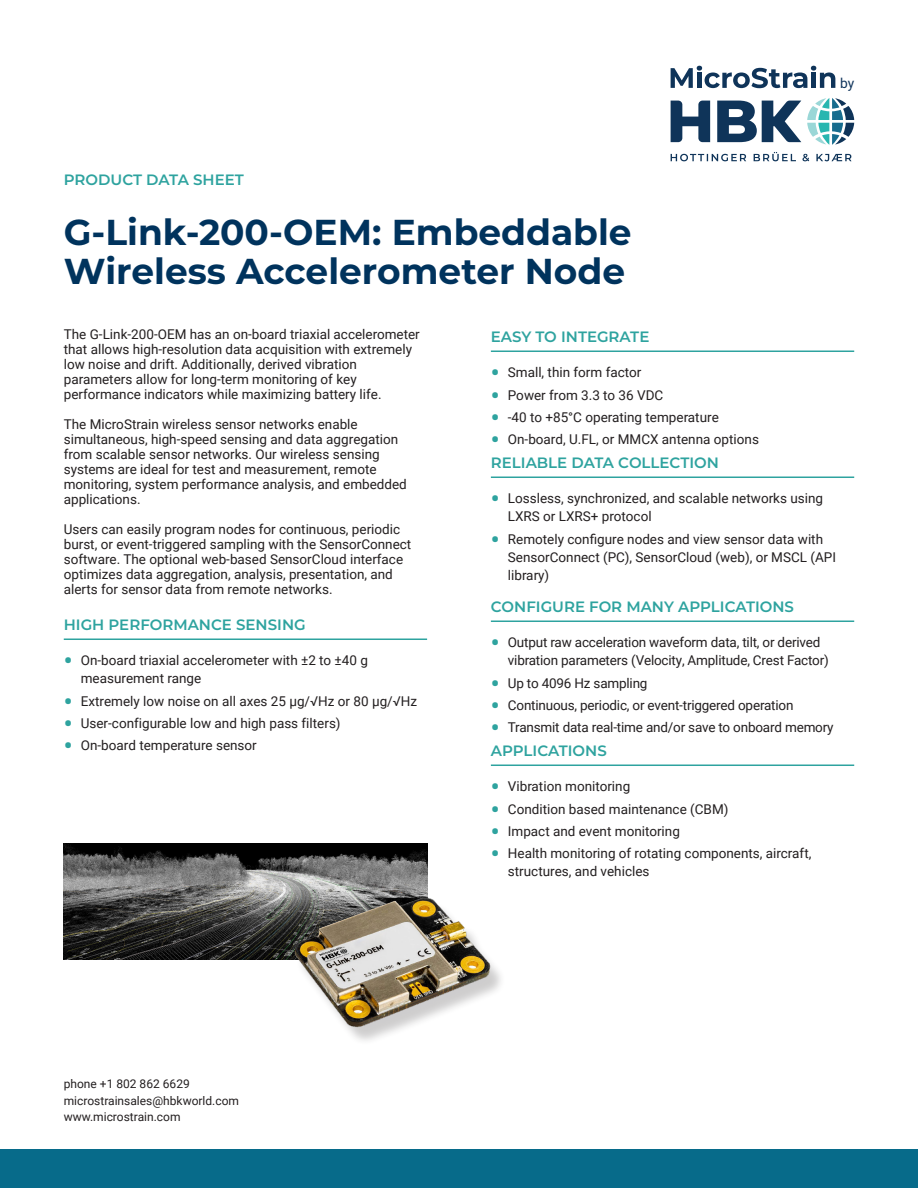
<style>
.page{position:relative;width:918px;height:1188px;background:#fff}
.page>*{position:absolute;margin:0;border:0;box-sizing:border-box;transform-origin:0 0}
.Headline___small_HBK_Dark_Blue___Montser{font:700 36px/39px "Montserrat";color:#00335d}
.Underlined_headline{font:600 15px "Montserrat";color:#2ea39f}
.Headline___small_HBK_Dark_Blue___Montser-2{font:600 15px "Montserrat";color:#2ea39f}
.t1{font:13.8px "Roboto";color:#11355c}
.Body_Copy{font:13.5px/15px "Roboto";color:#231f20}
.Adresses___white___Roboto_regular_8_11{font:12px "Roboto";color:#231f20}
.s1{font-weight:700;font-size:24.3px;color:#2ea39f}
</style>
<div class="page">
<div style="left:0;top:1150px;width:918px;height:38px;background:#076b8a"></div>
<svg style="left:671px;top:98px;width:183px;height:63px"></svg>
<svg style="left:671px;top:66px;width:164px;height:22px"></svg>
<hr style="left:64px;top:639px;width:363px;height:1px;background:#2ea39f">
<hr style="left:491px;top:351px;width:363px;height:1px;background:#2ea39f">
<hr style="left:491px;top:477px;width:363px;height:1px;background:#2ea39f">
<hr style="left:491px;top:621px;width:363px;height:1px;background:#2ea39f">
<hr style="left:491px;top:765px;width:363px;height:1px;background:#2ea39f">
<img style="left:64px;top:843px;width:363px;height:117px">
<div style="left:296px;top:902px;width:210px;height:144px;background:#231f20;opacity:.22"></div>
<img style="left:293px;top:862px;width:198px;height:184px">
<p class="Headline___small_HBK_Dark_Blue___Montser-2" style="left:64px;top:169px;width:182px">PRODUCT DATA SHEET</p>
<p class="Headline___small_HBK_Dark_Blue___Montser" style="left:64px;top:211px;width:569px">G-Link-200-OEM: Embeddable<br>Wireless Accelerometer Node</p>
<p class="t1" style="left:840px;top:78px;width:16px">by</p>
<p class="Body_Copy" style="left:64px;top:326px;width:358px">The G-Link-200-OEM has an on-board triaxial accelerometer</p>
<p class="Body_Copy" style="left:64px;top:341px;width:350px">that allows high-resolution data acquisition with extremely</p>
<p class="Body_Copy" style="left:64px;top:356px;width:319px">low noise and drift. Additionally, derived vibration parameters allow for long-term monitoring of key performance indicators while maximizing battery life.</p>
<p class="Body_Copy" style="left:64px;top:416px;width:295px">The MicroStrain wireless sensor networks enable</p>
<p class="Body_Copy" style="left:64px;top:431px;width:345px">simultaneous, high-speed sensing and data aggregation from scalable sensor networks. Our wireless sensing systems are ideal for test and measurement, remote monitoring, system performance analysis, and embedded applications.</p>
<p class="Body_Copy" style="left:64px;top:521px;width:349px">Users can easily program nodes for continuous, periodic burst, or event-triggered sampling with the SensorConnect software. The optional web-based SensorCloud interface optimizes data aggregation, analysis, presentation, and alerts for sensor data from remote networks.</p>
<p class="Underlined_headline" style="left:64px;top:614px;width:243px">HIGH PERFORMANCE SENSING</p>
<p class="Body_Copy" style="left:81px;top:651px;width:289px;line-height:18px;text-indent:-17px"><span class="s1">•</span> On-board triaxial accelerometer with ±2 to ±40 g measurement range</p>
<p class="Body_Copy" style="left:64px;top:693px;width:355px"><span class="s1">•</span> Extremely low noise on all axes 25 µg/√Hz or 80 µg/√Hz</p>
<p class="Body_Copy" style="left:64px;top:715px;width:278px"><span class="s1">•</span> User-configurable low and high pass filters)</p>
<p class="Body_Copy" style="left:64px;top:737px;width:195px"><span class="s1">•</span> On-board temperature sensor</p>
<p class="Underlined_headline" style="left:491px;top:326px;width:160px">EASY TO INTEGRATE</p>
<p class="Body_Copy" style="left:491px;top:365px;width:152px"><span class="s1">•</span> Small, thin form factor</p>
<p class="Body_Copy" style="left:491px;top:387px;width:174px"><span class="s1">•</span> Power from 3.3 to 36 VDC</p>
<p class="Body_Copy" style="left:491px;top:409px;width:230px"><span class="s1">•</span> -40 to +85°C operating temperature</p>
<p class="Body_Copy" style="left:491px;top:431px;width:270px"><span class="s1">•</span> On-board, U.FL, or MMCX antenna options</p>
<p class="Underlined_headline" style="left:491px;top:452px;width:230px">RELIABLE DATA COLLECTION</p>
<p class="Body_Copy" style="left:508px;top:489px;width:317px;line-height:18px;text-indent:-17px"><span class="s1">•</span> Lossless, synchronized, and scalable networks using<br>LXRS or LXRS+ protocol</p>
<p class="Body_Copy" style="left:508px;top:529px;width:330px;line-height:18px;text-indent:-17px"><span class="s1">•</span> Remotely configure nodes and view sensor data with<br>SensorConnect (PC), SensorCloud (web), or MSCL (API library)</p>
<p class="Underlined_headline" style="left:491px;top:596px;width:305px">CONFIGURE FOR MANY APPLICATIONS</p>
<p class="Body_Copy" style="left:508px;top:633px;width:322px;line-height:18px;text-indent:-17px"><span class="s1">•</span> Output raw acceleration waveform data, tilt, or derived vibration parameters (Velocity, Amplitude, Crest Factor)</p>
<p class="Body_Copy" style="left:491px;top:675px;width:158px"><span class="s1">•</span> Up to 4096 Hz sampling</p>
<p class="Body_Copy" style="left:491px;top:697px;width:304px"><span class="s1">•</span> Continuous, periodic, or event-triggered operation</p>
<p class="Body_Copy" style="left:491px;top:719px;width:344px"><span class="s1">•</span> Transmit data real-time and/or save to onboard memory</p>
<p class="Underlined_headline" style="left:491px;top:740px;width:117px">APPLICATIONS</p>
<p class="Body_Copy" style="left:491px;top:779px;width:141px"><span class="s1">•</span> Vibration monitoring</p>
<p class="Body_Copy" style="left:491px;top:801px;width:239px"><span class="s1">•</span> Condition based maintenance (CBM)</p>
<p class="Body_Copy" style="left:491px;top:823px;width:191px"><span class="s1">•</span> Impact and event monitoring</p>
<p class="Body_Copy" style="left:508px;top:844px;width:305px;line-height:18px;text-indent:-17px"><span class="s1">•</span> Health monitoring of rotating components, aircraft, structures, and vehicles</p>
<p class="Adresses___white___Roboto_regular_8_11" style="left:64px;top:1076px;width:128px">phone +1 802 862 6629</p>
<p class="Adresses___white___Roboto_regular_8_11" style="left:64px;top:1092px;width:177px">microstrainsales@hbkworld.com</p>
<p class="Adresses___white___Roboto_regular_8_11" style="left:64px;top:1109px;width:118px">www.microstrain.com</p>
</div>
